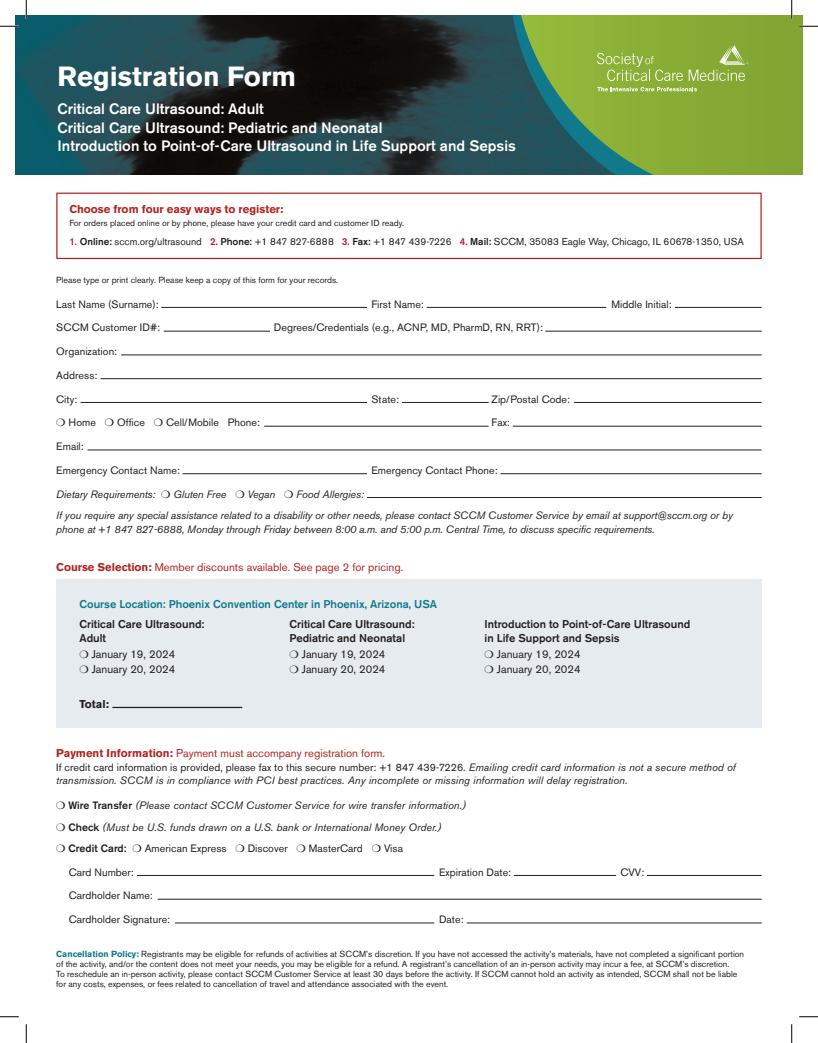
<style>
.page{position:relative;width:818px;height:1043px;background:#fff}
.page>*{position:absolute;margin:0;border:0;box-sizing:border-box;transform-origin:0 0}
.t1{font:700 27.5px "Akzidenz Grotesk BE";color:#fff}
.t2{font:500 15px/18.5px "Akzidenz Grotesk BE";color:#fff}
.t3{font:500 11.25px "Akzidenz Grotesk BE";color:#231f20}
.CE_Subhead{font:11.25px "Akzidenz Grotesk BE";color:#b12523}
.t4{font:11.25px "Akzidenz Grotesk BE";color:#231f20}
.t5{font:500 11.25px "Akzidenz Grotesk BE";color:#107a8c}
.t6{font:700 11.25px "Akzidenz Grotesk BE";color:#b12523}
.t7{font:700 11.25px "Akzidenz Grotesk BE";color:#231f20}
.CE_Text{font:italic 10.62px/13.8px "Akzidenz Grotesk BE";letter-spacing:-.01em;color:#231f20}
.CE_Text-2{font:10.62px "Akzidenz Grotesk BE";letter-spacing:.005em;color:#231f20}
.CE_Subhead-2{font:italic 10.62px/13.8px "Akzidenz Grotesk BE";letter-spacing:.005em;color:#231f20}
.t8{font:10px "Akzidenz Grotesk BE";color:#231f20}
.t9{font:8.75px/10px "Akzidenz Grotesk BE";color:#231f20}
.s1{font-weight:500;color:#b12523}
.s2{font-weight:500}
.s3{font-weight:700}
.s4{font-style:normal}
.s5{font-weight:500;font-style:normal}
.s6{font-weight:700;color:#107a8c}
</style>
<div class="page">
<img style="left:15px;top:15px;width:494px;height:160px">
<svg style="left:509px;top:15px;width:12px;height:160px;fill:#27525b"></svg>
<svg style="left:521px;top:15px;width:281px;height:160px"></svg>
<svg style="left:597px;top:53px;width:85px;height:28px"></svg>
<svg style="left:688px;top:70px;width:57px;height:11px"></svg>
<svg style="left:597px;top:87px;width:100px;height:4px"></svg>
<svg style="left:719px;top:45px;width:29px;height:19px"></svg>
<hr style="left:137px;top:875px;width:297px;height:1px;background:#231f20">
<hr style="left:647px;top:875px;width:114px;height:1px;background:#231f20">
<hr style="left:514px;top:875px;width:102px;height:1px;background:#231f20">
<hr style="left:158px;top:898px;width:603px;height:1px;background:#231f20">
<hr style="left:175px;top:922px;width:259px;height:1px;background:#231f20">
<hr style="left:467px;top:922px;width:294px;height:1px;background:#231f20">
<div style="left:56px;top:192px;width:705px;height:67px;border:1px solid #b12523"></div>
<hr style="left:161px;top:307px;width:206px;height:1px;background:#231f20">
<hr style="left:426px;top:307px;width:180px;height:1px;background:#231f20">
<hr style="left:674px;top:307px;width:87px;height:1px;background:#231f20">
<hr style="left:164px;top:331px;width:106px;height:1px;background:#231f20">
<hr style="left:545px;top:331px;width:216px;height:1px;background:#231f20">
<hr style="left:121px;top:354px;width:640px;height:1px;background:#231f20">
<hr style="left:101px;top:378px;width:660px;height:1px;background:#231f20">
<hr style="left:81px;top:402px;width:286px;height:1px;background:#231f20">
<hr style="left:402px;top:402px;width:86px;height:1px;background:#231f20">
<hr style="left:574px;top:402px;width:187px;height:1px;background:#231f20">
<hr style="left:264px;top:426px;width:224px;height:1px;background:#231f20">
<hr style="left:512px;top:426px;width:249px;height:1px;background:#231f20">
<hr style="left:88px;top:449px;width:673px;height:1px;background:#231f20">
<hr style="left:500px;top:473px;width:261px;height:1px;background:#231f20">
<hr style="left:182px;top:473px;width:185px;height:1px;background:#231f20">
<hr style="left:367px;top:497px;width:394px;height:1px;background:#231f20">
<div style="left:56px;top:579px;width:705px;height:149px;background:#e5ebef"></div>
<hr style="left:112px;top:707px;width:130px;height:1px;background:#231f20">
<svg style="left:0;top:25px;width:19px;height:2px"></svg>
<svg style="left:799px;top:25px;width:19px;height:2px"></svg>
<svg style="left:0;top:1016px;width:19px;height:1px"></svg>
<svg style="left:799px;top:1016px;width:19px;height:1px"></svg>
<svg style="left:25px;top:0;width:2px;height:19px"></svg>
<svg style="left:25px;top:1024px;width:2px;height:18px"></svg>
<svg style="left:790px;top:0;width:2px;height:19px"></svg>
<svg style="left:791px;top:1024px;width:1px;height:18px"></svg>
<p class="t1" style="left:58px;top:61px;width:240px">Registration Form</p>
<p class="t2" style="left:58px;top:100px;width:460px">Critical Care Ultrasound: Adult<br>Critical Care Ultrasound: Pediatric and Neonatal<br>Introduction to Point-of-Care Ultrasound in Life Support and Sepsis</p>
<p class="t6" style="left:69px;top:203px;width:215px">Choose from four easy ways to register:</p>
<p class="t9" style="left:69px;top:218px;width:336px">For orders placed online or by phone, please have your credit card and customer ID ready.</p>
<p class="t8" style="left:69px;top:235px;width:676px"><span class="s1">1.</span> <span class="s2">Online:</span> sccm.org/ultrasound <span class="s1">2.</span> <span class="s2">Phone:</span> +1 847 827-6888 <span class="s1">3.</span> <span class="s2">Fax:</span> +1 847 439-7226 <span class="s1">4.</span> <span class="s2">Mail:</span> SCCM, 35083 Eagle Way, Chicago, IL 60678-1350, USA</p>
<p class="t9" style="left:56px;top:275px;width:283px">Please type or print clearly. Please keep a copy of this form for your records.</p>
<p class="CE_Text-2" style="left:56px;top:298px;width:104px">Last Name (Surname):</p>
<p class="CE_Text-2" style="left:371px;top:298px;width:54px">First Name:</p>
<p class="CE_Text-2" style="left:611px;top:298px;width:62px">Middle Initial:</p>
<p class="CE_Text-2" style="left:56px;top:321px;width:105px">SCCM Customer ID#:</p>
<p class="CE_Text-2" style="left:274px;top:321px;width:270px">Degrees/Credentials (e.g., ACNP, MD, PharmD, RN, RRT):</p>
<p class="CE_Text-2" style="left:56px;top:345px;width:62px">Organization:</p>
<p class="CE_Text-2" style="left:56px;top:369px;width:43px">Address:</p>
<p class="CE_Text-2" style="left:56px;top:393px;width:23px">City:</p>
<p class="CE_Text-2" style="left:371px;top:393px;width:29px">State:</p>
<p class="CE_Text-2" style="left:491px;top:393px;width:80px">Zip/Postal Code:</p>
<p class="CE_Text-2" style="left:56px;top:416px;width:205px">❍ Home ❍ Office ❍ Cell/Mobile Phone:</p>
<p class="CE_Text-2" style="left:491px;top:416px;width:20px">Fax:</p>
<p class="CE_Text-2" style="left:56px;top:440px;width:29px">Email:</p>
<p class="CE_Text-2" style="left:56px;top:464px;width:125px">Emergency Contact Name:</p>
<p class="CE_Text-2" style="left:371px;top:464px;width:128px">Emergency Contact Phone:</p>
<p class="CE_Text" style="left:56px;top:487px;width:309px">Dietary Requirements: ❍ Gluten Free ❍ Vegan ❍ Food Allergies:</p>
<p class="CE_Text" style="left:56px;top:508px;width:678px">If you require any special assistance related to a disability or other needs, please contact SCCM Customer Service by email at support@sccm.org or by phone at +1 847 827-6888, Monday through Friday between 8:00 a.m. and 5:00 p.m. Central Time, to discuss specific requirements.</p>
<p class="CE_Subhead" style="left:56px;top:560px;width:348px"><span class="s3">Course Selection:</span> Member discounts available. See page 2 for pricing.</p>
<p class="t5" style="left:79px;top:597px;width:359px">Course Location: Phoenix Convention Center in Phoenix, Arizona, USA</p>
<p class="t3" style="left:79px;top:617px;width:126px">Critical Care Ultrasound:</p>
<p class="t3" style="left:289px;top:617px;width:126px">Critical Care Ultrasound:</p>
<p class="t3" style="left:484px;top:617px;width:207px">Introduction to Point-of-Care Ultrasound</p>
<p class="t3" style="left:79px;top:631px;width:28px">Adult</p>
<p class="t3" style="left:289px;top:631px;width:117px">Pediatric and Neonatal</p>
<p class="t3" style="left:484px;top:631px;width:136px">in Life Support and Sepsis</p>
<p class="t4" style="left:79px;top:647px;width:97px">❍ January 19, 2024</p>
<p class="t4" style="left:289px;top:647px;width:97px">❍ January 19, 2024</p>
<p class="t4" style="left:484px;top:647px;width:97px">❍ January 19, 2024</p>
<p class="t4" style="left:79px;top:662px;width:97px">❍ January 20, 2024</p>
<p class="t4" style="left:289px;top:662px;width:97px">❍ January 20, 2024</p>
<p class="t4" style="left:484px;top:662px;width:97px">❍ January 20, 2024</p>
<p class="t7" style="left:79px;top:697px;width:31px">Total:</p>
<p class="CE_Subhead" style="left:56px;top:746px;width:330px"><span class="s3">Payment Information:</span> Payment must accompany registration form.</p>
<p class="CE_Subhead-2" style="left:56px;top:760px;width:681px"><span class="s4">If credit card information is provided, please fax to this secure number: +1 847 439-7226.</span> Emailing credit card information is not a secure method of transmission. SCCM is in compliance with PCI best practices. Any incomplete or missing information will delay registration.</p>
<p class="CE_Text" style="left:56px;top:798px;width:411px">❍ <span class="s5">Wire Transfer</span> (Please contact SCCM Customer Service for wire transfer information.)</p>
<p class="CE_Text" style="left:56px;top:820px;width:386px">❍ <span class="s5">Check</span> (Must be U.S. funds drawn on a U.S. bank or International Money Order.)</p>
<p class="CE_Text-2" style="left:56px;top:841px;width:348px">❍ <span class="s2">Credit Card:</span> ❍ American Express ❍ Discover ❍ MasterCard ❍ Visa</p>
<p class="CE_Text-2" style="left:69px;top:865px;width:67px">Card Number:</p>
<p class="CE_Text-2" style="left:439px;top:865px;width:74px">Expiration Date:</p>
<p class="CE_Text-2" style="left:620px;top:865px;width:25px">CVV:</p>
<p class="CE_Text-2" style="left:69px;top:889px;width:86px">Cardholder Name:</p>
<p class="CE_Text-2" style="left:69px;top:913px;width:103px">Cardholder Signature:</p>
<p class="CE_Text-2" style="left:439px;top:913px;width:26px">Date:</p>
<p class="t9" style="left:56px;top:949px;width:689px"><span class="s6">Cancellation Policy:</span> Registrants may be eligible for refunds of activities at SCCM’s discretion. If you have not accessed the activity’s materials, have not completed a significant portion of the activity, and/or the content does not meet your needs, you may be eligible for a refund. A registrant’s cancellation of an in-person activity may incur a fee, at SCCM’s discretion.<br>To reschedule an in-person activity, please contact SCCM Customer Service at least 30 days before the activity. If SCCM cannot hold an activity as intended, SCCM shall not be liable for any costs, expenses, or fees related to cancellation of travel and attendance associated with the event.</p>
</div>
